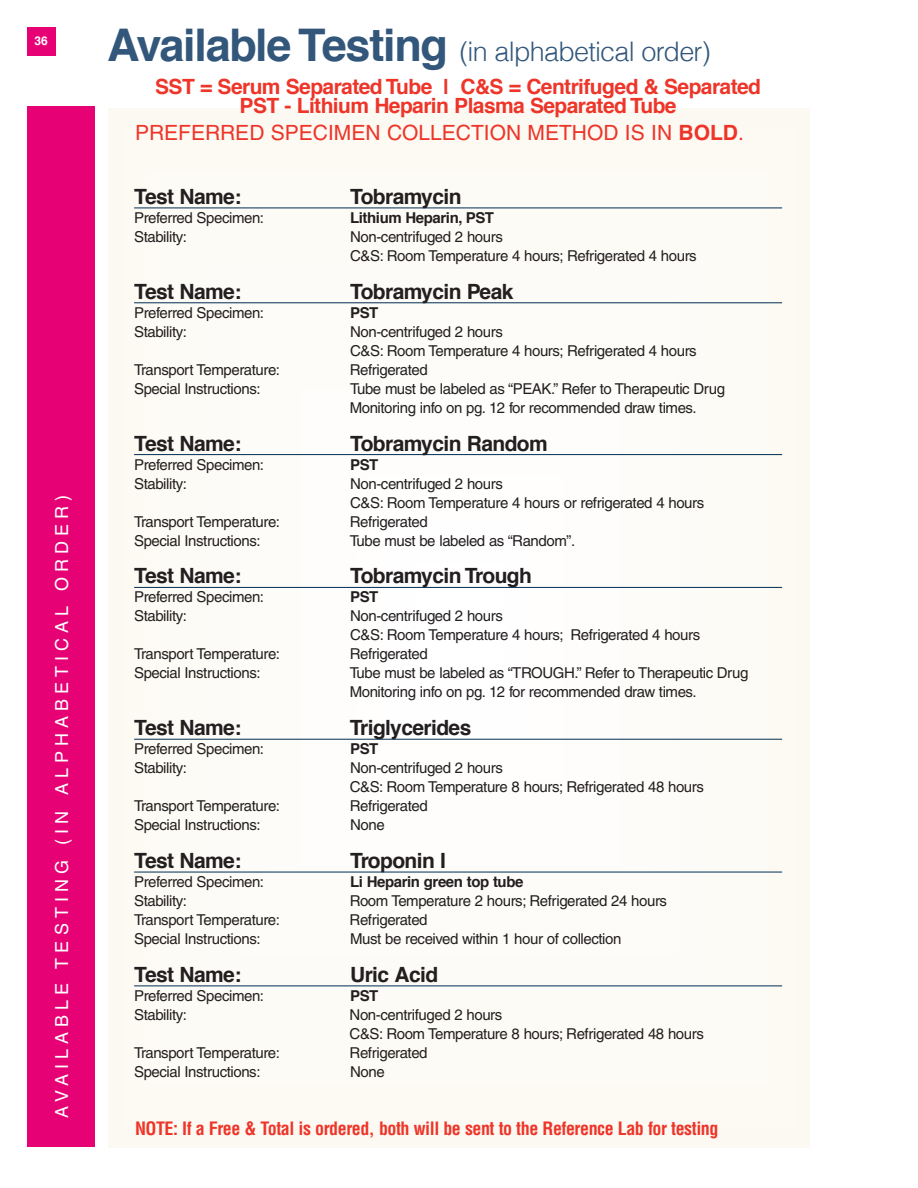
<style>
.page{position:relative;width:918px;height:1188px;background:#fff}
.page>*{position:absolute;margin:0;border:0;box-sizing:border-box;transform-origin:0 0}
.t1{font:300 27px "Helvetica";letter-spacing:-.03em;color:#32577b}
.t2{font:700 21px "Helvetica";letter-spacing:-.03em;color:#231f20}
.t3{font:700 21px/19.5px "Helvetica";letter-spacing:-.03em;color:#ee3529;text-align:center}
.t4{font:21px "Helvetica";color:#ee3529}
.t5{font:700 condensed 18px "Helvetica";letter-spacing:-.025em;color:#ee3529}
.t6{font:18px "Helvetica";letter-spacing:.28em;color:#fff}
.t7{font:15px/18.9px "Helvetica";letter-spacing:-.03em;color:#231f20}
.t8{font:700 15px "Helvetica";letter-spacing:-.03em;color:#231f20}
.t9{font:700 12px "Helvetica";color:#fff}
.s1{font-weight:700;font-size:45px}
.s2{font-weight:700}
</style>
<div class="page">
<div style="left:108px;top:108px;width:702px;height:1040px;background:#fdfbf6"></div>
<hr style="left:134px;top:208px;width:648px;height:1px;background:#002e54">
<hr style="left:134px;top:302px;width:648px;height:1px;background:#002e54">
<hr style="left:134px;top:454px;width:648px;height:1px;background:#002e54">
<hr style="left:134px;top:587px;width:648px;height:1px;background:#002e54">
<hr style="left:134px;top:739px;width:648px;height:1px;background:#002e54">
<hr style="left:134px;top:872px;width:648px;height:1px;background:#002e54">
<hr style="left:134px;top:986px;width:648px;height:1px;background:#002e54">
<div style="left:27px;top:27px;width:28px;height:28px;background:#e60275"></div>
<div style="left:27px;top:106px;width:67px;height:1042px;background:#e60275"></div>
<p class="t9" style="left:34px;top:35px;width:15px">36</p>
<p class="t6" style="left:55px;top:1118px;width:624px;rotate:-90deg">AVAILABLE TESTING (IN ALPHABETICAL ORDER)</p>
<h1 class="t1" style="left:107px;top:40px;width:605px"><span class="s1">Available Testing</span> (in alphabetical order)</h1>
<h2 class="t3" style="left:155px;top:78px;width:607px">SST = Serum Separated Tube | C&amp;S = Centrifuged &amp; Separated<br>PST - Lithium Heparin Plasma Separated Tube</h2>
<h2 class="t4" style="left:135px;top:125px;width:610px">PREFERRED SPECIMEN COLLECTION METHOD IS IN <span class="s2">BOLD</span>.</h2>
<h2 class="t2" style="left:134px;top:188px;width:109px">Test Name:</h2>
<h2 class="t2" style="left:350px;top:188px;width:113px">Tobramycin</h2>
<p class="t7" style="left:134px;top:210px;width:131px">Preferred Specimen:</p>
<p class="t8" style="left:350px;top:211px;width:145px">Lithium Heparin, PST</p>
<p class="t7" style="left:134px;top:229px;width:54px">Stability:</p>
<p class="t7" style="left:350px;top:229px;width:348px">Non-centrifuged 2 hours<br>C&amp;S: Room Temperature 4 hours; Refrigerated 4 hours</p>
<h2 class="t2" style="left:134px;top:283px;width:109px">Test Name:</h2>
<h2 class="t2" style="left:350px;top:283px;width:165px">Tobramycin Peak</h2>
<p class="t7" style="left:134px;top:305px;width:131px">Preferred Specimen:</p>
<p class="t8" style="left:350px;top:306px;width:30px">PST</p>
<p class="t7" style="left:134px;top:324px;width:54px">Stability:</p>
<p class="t7" style="left:350px;top:324px;width:348px">Non-centrifuged 2 hours<br>C&amp;S: Room Temperature 4 hours; Refrigerated 4 hours</p>
<p class="t7" style="left:134px;top:361px;width:147px">Transport Temperature:</p>
<p class="t7" style="left:350px;top:361px;width:80px">Refrigerated</p>
<p class="t7" style="left:134px;top:380px;width:128px">Special Instructions:</p>
<p class="t7" style="left:350px;top:380px;width:377px">Tube must be labeled as “PEAK.” Refer to Therapeutic Drug<br>Monitoring info on pg. 12 for recommended draw times.</p>
<h2 class="t2" style="left:134px;top:434px;width:109px">Test Name:</h2>
<h2 class="t2" style="left:350px;top:434px;width:199px">Tobramycin Random</h2>
<p class="t7" style="left:134px;top:456px;width:131px">Preferred Specimen:</p>
<p class="t8" style="left:350px;top:458px;width:30px">PST</p>
<p class="t7" style="left:134px;top:475px;width:54px">Stability:</p>
<p class="t7" style="left:350px;top:475px;width:356px">Non-centrifuged 2 hours<br>C&amp;S: Room Temperature 4 hours or refrigerated 4 hours</p>
<p class="t7" style="left:134px;top:513px;width:147px">Transport Temperature:</p>
<p class="t7" style="left:350px;top:513px;width:80px">Refrigerated</p>
<p class="t7" style="left:134px;top:532px;width:128px">Special Instructions:</p>
<p class="t7" style="left:350px;top:532px;width:227px">Tube must be labeled as “Random”.</p>
<h2 class="t2" style="left:134px;top:567px;width:109px">Test Name:</h2>
<h2 class="t2" style="left:350px;top:567px;width:183px">Tobramycin Trough</h2>
<p class="t7" style="left:134px;top:589px;width:131px">Preferred Specimen:</p>
<p class="t8" style="left:350px;top:591px;width:30px">PST</p>
<p class="t7" style="left:134px;top:608px;width:54px">Stability:</p>
<p class="t7" style="left:350px;top:608px;width:352px">Non-centrifuged 2 hours<br>C&amp;S: Room Temperature 4 hours; Refrigerated 4 hours</p>
<p class="t7" style="left:134px;top:646px;width:147px">Transport Temperature:</p>
<p class="t7" style="left:350px;top:646px;width:80px">Refrigerated</p>
<p class="t7" style="left:134px;top:665px;width:128px">Special Instructions:</p>
<p class="t7" style="left:350px;top:665px;width:400px">Tube must be labeled as “TROUGH.” Refer to Therapeutic Drug<br>Monitoring info on pg. 12 for recommended draw times.</p>
<h2 class="t2" style="left:134px;top:719px;width:109px">Test Name:</h2>
<h2 class="t2" style="left:350px;top:719px;width:123px">Triglycerides</h2>
<p class="t7" style="left:134px;top:741px;width:131px">Preferred Specimen:</p>
<p class="t8" style="left:350px;top:743px;width:30px">PST</p>
<p class="t7" style="left:134px;top:760px;width:54px">Stability:</p>
<p class="t7" style="left:350px;top:760px;width:356px">Non-centrifuged 2 hours<br>C&amp;S: Room Temperature 8 hours; Refrigerated 48 hours</p>
<p class="t7" style="left:134px;top:798px;width:147px">Transport Temperature:</p>
<p class="t7" style="left:350px;top:798px;width:80px">Refrigerated</p>
<p class="t7" style="left:134px;top:817px;width:128px">Special Instructions:</p>
<p class="t7" style="left:350px;top:817px;width:36px">None</p>
<h2 class="t2" style="left:134px;top:852px;width:109px">Test Name:</h2>
<h2 class="t2" style="left:350px;top:852px;width:97px">Troponin I</h2>
<p class="t7" style="left:134px;top:874px;width:131px">Preferred Specimen:</p>
<p class="t8" style="left:350px;top:876px;width:175px">Li Heparin green top tube</p>
<p class="t7" style="left:134px;top:893px;width:54px">Stability:</p>
<p class="t7" style="left:350px;top:893px;width:319px">Room Temperature 2 hours; Refrigerated 24 hours</p>
<p class="t7" style="left:134px;top:912px;width:147px">Transport Temperature:</p>
<p class="t7" style="left:350px;top:912px;width:79px">Refrigerated</p>
<p class="t7" style="left:134px;top:931px;width:128px">Special Instructions:</p>
<p class="t7" style="left:350px;top:931px;width:273px">Must be received within 1 hour of collection</p>
<h2 class="t2" style="left:134px;top:966px;width:109px">Test Name:</h2>
<h2 class="t2" style="left:350px;top:966px;width:90px">Uric Acid</h2>
<p class="t7" style="left:134px;top:988px;width:131px">Preferred Specimen:</p>
<p class="t8" style="left:350px;top:989px;width:30px">PST</p>
<p class="t7" style="left:134px;top:1007px;width:54px">Stability:</p>
<p class="t7" style="left:350px;top:1007px;width:356px">Non-centrifuged 2 hours<br>C&amp;S: Room Temperature 8 hours; Refrigerated 48 hours</p>
<p class="t7" style="left:134px;top:1045px;width:147px">Transport Temperature:</p>
<p class="t7" style="left:350px;top:1045px;width:79px">Refrigerated</p>
<p class="t7" style="left:134px;top:1064px;width:128px">Special Instructions:</p>
<p class="t7" style="left:350px;top:1064px;width:36px">None</p>
<p class="t5" style="left:135px;top:1118px;width:585px">NOTE: If a Free &amp; Total is ordered, both will be sent to the Reference Lab for testing</p>
</div>
